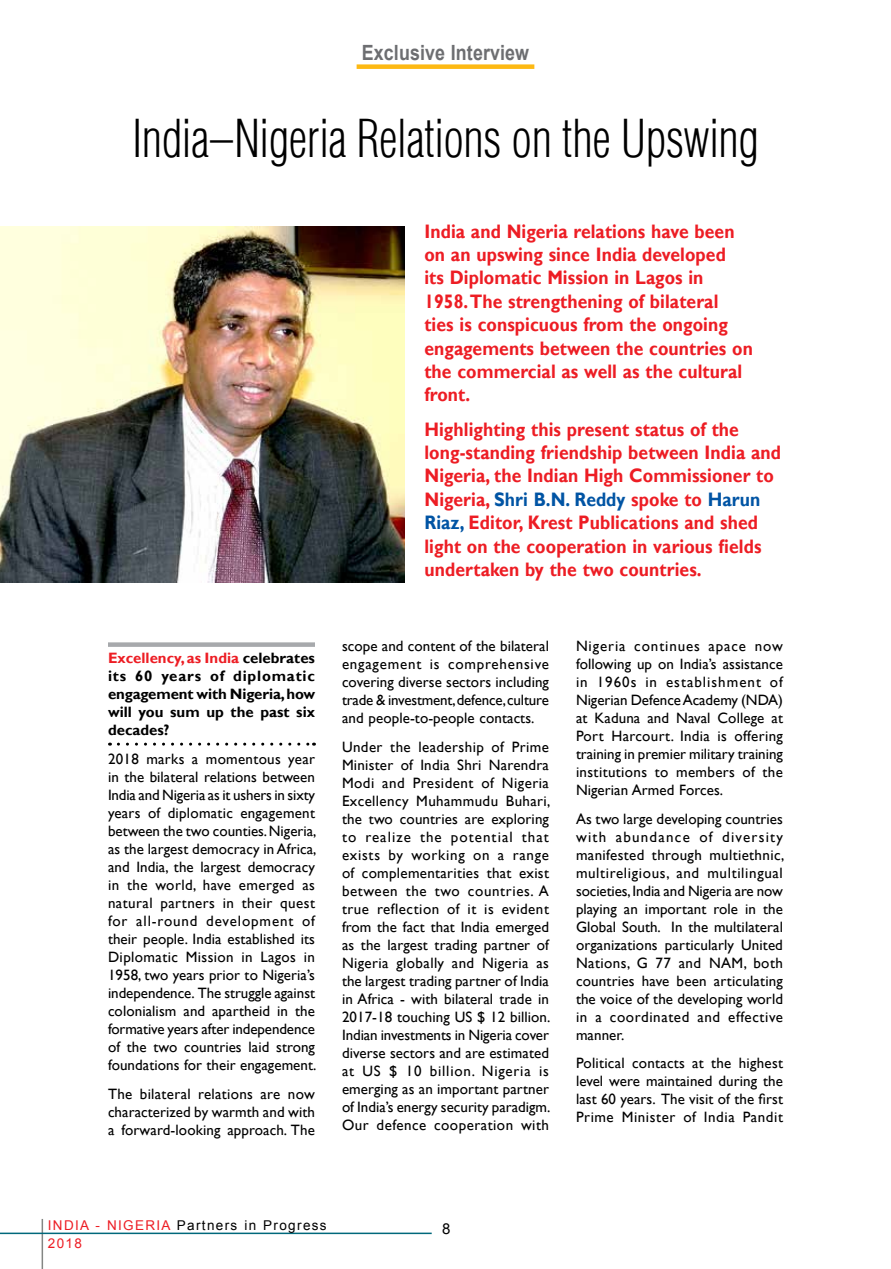
<style>
.page{position:relative;width:891px;height:1269px;background:#fff}
.page>*{position:absolute;margin:0;border:0;box-sizing:border-box;transform-origin:0 0}
.t1{font:51px "Switzerland Cond Light";letter-spacing:-.01em;color:#000;scale:.9 1}
.t2{font:700 21px "Arial";letter-spacing:.005em;color:#6d6e71;scale:.85 1}
.t3{font:700 19.5px/23.4px "Gill Sans";letter-spacing:.005em;color:#ed1d24;scale:.9 1}
.t4{font:15px/18px "Gill Sans";letter-spacing:.005em;color:#000;text-align:justify}
.t5{font:700 15px/18px "Gill Sans";letter-spacing:-.005em;color:#000;text-align:justify}
.t6{font:15px "Arial";color:#000}
.t7{font:13.5px/18.3px "Arial";letter-spacing:.1em;color:#000}
.s1{color:#ed1d24}
.s2{color:#0054a4}
</style>
<div class="page">
<hr style="left:42px;top:1219px;width:1px;height:50px;background:#848684">
<hr style="left:0;top:1233px;width:432px;height:1px;background:#00687b">
<div style="left:108px;top:642px;width:207px;height:5px;background:#a7a9ac"></div>
<svg style="left:118px;top:743px;width:197px;height:3px"></svg>
<img style="left:0;top:226px;width:405px;height:356px">
<div style="left:357px;top:64px;width:177px;height:5px;background:#fdb913"></div>
<h2 class="t2" style="left:362px;top:39px;width:198px">Exclusive Interview</h2>
<h1 class="t1" style="left:132px;top:108px;width:698px">India–Nigeria Relations on the Upswing</h1>
<p class="t5" style="left:108px;top:649px;width:209px"><span class="s1">Excellency, as India</span> celebrates its 60 years of diplomatic engagement with Nigeria, how will you sum up the past six decades?</p>
<p class="t4" style="left:108px;top:750px;width:210px">2018 marks a momentous year in the bilateral relations between India and Nigeria as it ushers in sixty years of diplomatic engagement between the two counties. Nigeria, as the largest democracy in Africa, and India, the largest democracy in the world, have emerged as natural partners in their quest for all-round development of their people. India established its Diplomatic Mission in Lagos in 1958, two years prior to Nigeria’s independence. The struggle against colonialism and apartheid in the formative years after independence of the two countries laid strong foundations for their engagement.</p>
<p class="t4" style="left:108px;top:1085px;width:209px">The bilateral relations are now characterized by warmth and with a forward-looking approach. The</p>
<p class="t3" style="left:424px;top:220px;width:367px">India and Nigeria relations have been on an upswing since India developed<br>its Diplomatic Mission in Lagos in<br>1958. The strengthening of bilateral<br>ties is conspicuous from the ongoing engagements between the countries on the commercial as well as the cultural front.</p>
<p class="t3" style="left:424px;top:418px;width:398px">Highlighting this present status of the long-standing friendship between India and Nigeria, the Indian High Commissioner to Nigeria, <span class="s2">Shri B.N. Reddy</span> spoke to <span class="s2">Harun Riaz,</span> Editor, Krest Publications and shed light on the cooperation in various fields undertaken by the two countries.</p>
<p class="t4" style="left:342px;top:637px;width:209px">scope and content of the bilateral engagement is comprehensive covering diverse sectors including trade &amp; investment, defence, culture and people-to-people contacts.</p>
<p class="t4" style="left:342px;top:738px;width:210px">Under the leadership of Prime Minister of India Shri Narendra Modi and President of Nigeria Excellency Muhammudu Buhari, the two countries are exploring to realize the potential that exists by working on a range of complementarities that exist between the two countries. A true reflection of it is evident from the fact that India emerged as the largest trading partner of Nigeria globally and Nigeria as the largest trading partner of India in Africa - with bilateral trade in 2017-18 touching US $ 12 billion.<br>Indian investments in Nigeria cover diverse sectors and are estimated at US $ 10 billion. Nigeria is emerging as an important partner of India’s energy security paradigm.<br>Our defence cooperation with</p>
<p class="t4" style="left:576px;top:637px;width:209px">Nigeria continues apace now following up on India’s assistance in 1960s in establishment of Nigerian Defence Academy (NDA) at Kaduna and Naval College at Port Harcourt. India is offering training in premier military training institutions to members of the Nigerian Armed Forces.</p>
<p class="t4" style="left:576px;top:810px;width:210px">As two large developing countries with abundance of diversity manifested through multiethnic, multireligious, and multilingual societies, India and Nigeria are now playing an important role in the Global South. In the multilateral organizations particularly United Nations, G 77 and NAM, both countries have been articulating the voice of the developing world in a coordinated and effective manner.</p>
<p class="t4" style="left:576px;top:1055px;width:209px">Political contacts at the highest level were maintained during the last 60 years. The visit of the first Prime Minister of India Pandit</p>
<p class="t7" style="left:48px;top:1216px;width:280px"><span class="s1">India - ni geria</span> Partners in Progress<br><span class="s1">2018</span></p>
<p class="t6" style="left:442px;top:1219px;width:10px">8</p>
</div>
